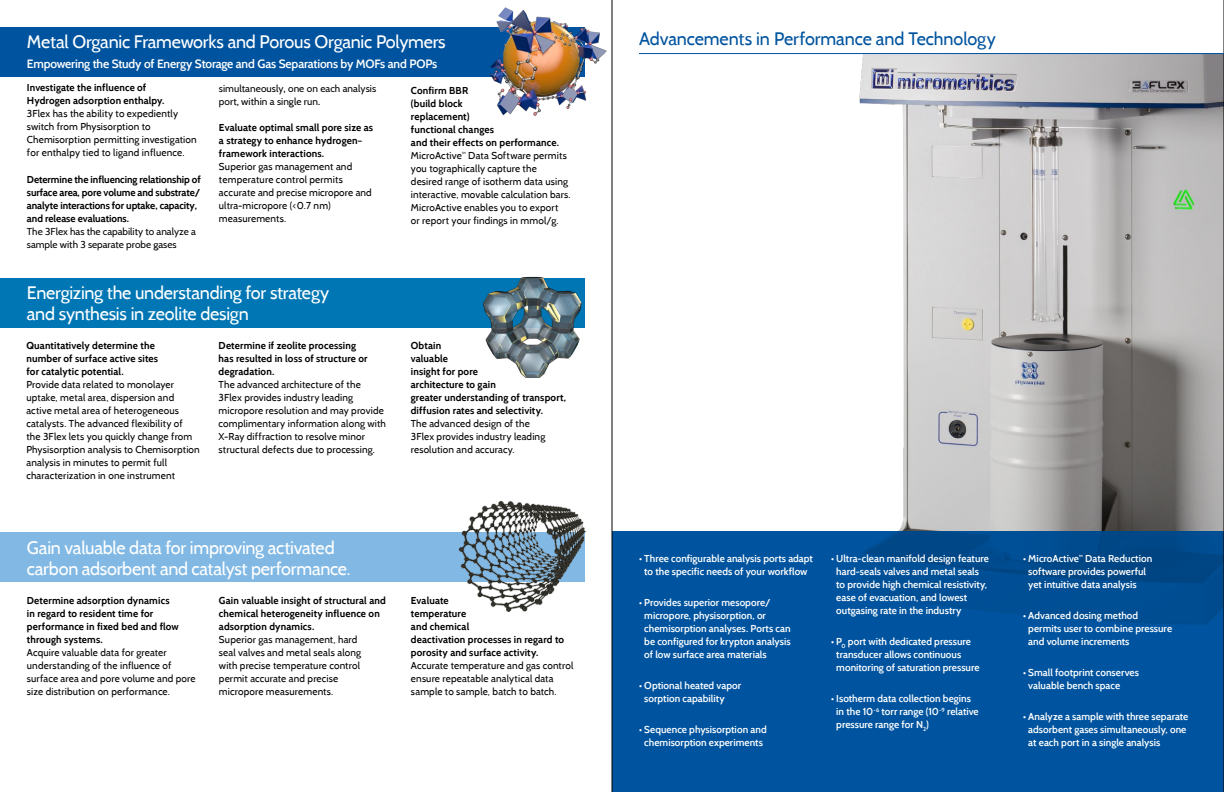
<style>
.page{position:relative;width:1224px;height:792px;background:#fff}
.page>*{position:absolute;margin:0;border:0;box-sizing:border-box;transform-origin:0 0}
.t1{font:18px/21px "Cabin";letter-spacing:-.015em;color:#fff}
.t2{font:18px "Cabin";letter-spacing:-.005em;color:#00549f}
.t3{font:600 12px "Cabin";letter-spacing:-.015em;color:#fff}
.t4{font:10px/13px "Cabin";letter-spacing:.015em;color:#000}
.t5{font:600 10px/13px "Cabin";letter-spacing:.005em;color:#fff}
.t6{font:700 10px/13px "Cabin";letter-spacing:.015em;color:#000}
.t7{font:700 10px/13px "Cabin";letter-spacing:-.01em;color:#000}
.s1{font-weight:700}
</style>
<div class="page">
<img style="left:859px;top:54px;width:364px;height:477px">
<div style="left:612px;top:531px;width:612px;height:261px;background:#00549f"></div>
<hr style="left:1223px;top:0;width:1px;height:792px;background:#000">
<div style="left:0;top:27px;width:585px;height:50px;background:#00549f"></div>
<div style="left:0;top:278px;width:585px;height:50px;background:#0077b4"></div>
<div style="left:0;top:532px;width:585px;height:50px;background:#81b9e4"></div>
<hr style="left:639px;top:53px;width:585px;height:1px;background:#00549f">
<img style="left:490px;top:7px;width:117px;height:109px">
<img style="left:611px;top:276px;width:1px;height:101px">
<img style="left:483px;top:276px;width:99px;height:101px">
<hr style="left:612px;top:0;width:1px;height:792px;background:#000">
<img style="left:458px;top:501px;width:128px;height:111px">
<h1 class="t1" style="left:27px;top:31px;width:420px">Metal Organic Frameworks and Porous Organic Polymers</h1>
<p class="t3" style="left:27px;top:57px;width:412px">Empowering the Study of Energy Storage and Gas Separations by MOFs and POPs</p>
<p class="t6" style="left:27px;top:81px;width:139px">Investigate the influence of<br>Hydrogen adsorption enthalpy.</p>
<p class="t4" style="left:27px;top:107px;width:171px">3Flex has the ability to expediently switch from Physisorption to Chemisorption permitting investigation for enthalpy tied to ligand influence.</p>
<p class="t7" style="left:27px;top:173px;width:175px">Determine the influencing relationship of surface area, pore volume and substrate/ analyte interactions for uptake, capacity, and release evaluations.</p>
<p class="t4" style="left:27px;top:224px;width:171px">The 3Flex has the capability to analyze a sample with 3 separate probe gases</p>
<p class="t4" style="left:219px;top:81px;width:159px">simultaneously, one on each analysis port, within a single run.</p>
<p class="t6" style="left:219px;top:121px;width:156px">Evaluate optimal small pore size as a strategy to enhance hydrogen– framework interactions.</p>
<p class="t4" style="left:219px;top:160px;width:154px">Superior gas management and temperature control permits accurate and precise micropore and ultra-micropore (&lt;0.7 nm) measurements.</p>
<h1 class="t1" style="left:27px;top:282px;width:304px">Energizing the understanding for strategy and synthesis in zeolite design</h1>
<p class="t6" style="left:26px;top:339px;width:133px">Quantitatively determine the number of surface active sites for catalytic potential.</p>
<p class="t4" style="left:26px;top:378px;width:175px">Provide data related to monolayer uptake, metal area, dispersion and active metal area of heterogeneous catalysts. The advanced flexibility of<br>the 3Flex lets you quickly change from Physisorption analysis to Chemisorption analysis in minutes to permit full characterization in one instrument</p>
<p class="t6" style="left:219px;top:339px;width:151px">Determine if zeolite processing has resulted in loss of structure or degradation.</p>
<p class="t4" style="left:219px;top:378px;width:169px">The advanced architecture of the 3Flex provides industry leading micropore resolution and may provide complimentary information along with X-Ray diffraction to resolve minor structural defects due to processing.</p>
<h1 class="t1" style="left:27px;top:537px;width:325px">Gain valuable data for improving activated carbon adsorbent and catalyst performance.</h1>
<p class="t6" style="left:27px;top:594px;width:153px">Determine adsorption dynamics in regard to resident time for performance in fixed bed and flow through systems.</p>
<p class="t4" style="left:27px;top:646px;width:170px">Acquire valuable data for greater understanding of the influence of surface area and pore volume and pore size distribution on performance.</p>
<p class="t6" style="left:219px;top:594px;width:168px">Gain valuable insight of structural and chemical heterogeneity influence on adsorption dynamics.</p>
<p class="t4" style="left:219px;top:633px;width:144px">Superior gas management, hard seal valves and metal seals along with precise temperature control permit accurate and precise micropore measurements.</p>
<p class="t4" style="left:411px;top:84px;width:161px"><span class="s1">Confirm BBR<br>(build block<br>replacement)<br>functional changes<br>and their effects on performance.<br></span>MicroActive<sup>™</sup> Data Software permits you tographically capture the desired range of isotherm data using interactive, movable calculation bars.<br>MicroActive enables you to export<br>or report your findings in mmol/g.</p>
<p class="t6" style="left:411px;top:339px;width:157px">Obtain<br>valuable<br>insight for pore<br>architecture to gain<br>greater understanding of transport, diffusion rates and selectivity.</p>
<p class="t4" style="left:411px;top:417px;width:136px">The advanced design of the<br>3Flex provides industry leading resolution and accuracy.</p>
<p class="t6" style="left:411px;top:594px;width:155px">Evaluate<br>temperature<br>and chemical<br>deactivation processes in regard to porosity and surface activity.</p>
<p class="t4" style="left:411px;top:659px;width:164px">Accurate temperature and gas control ensure repeatable analytical data sample to sample, batch to batch.</p>
<h1 class="t2" style="left:639px;top:28px;width:358px">Advancements in Performance and Technology</h1>
<p class="t5" style="left:639px;top:552px;width:176px;text-align:center">• Three configurable analysis ports adapt to the specific needs of your workflow</p>
<p class="t5" style="left:644px;top:596px;width:148px;text-indent:-5px">• Provides superior mesopore/ micropore, physisorption, or chemisorption analyses. Ports can be configured for krypton analysis of low surface area materials</p>
<p class="t5" style="left:644px;top:679px;width:98px;text-indent:-5px">• Optional heated vapor sorption capability</p>
<p class="t5" style="left:639px;top:723px;width:129px;text-align:center">• Sequence physisorption and chemisorption experiments</p>
<p class="t5" style="left:836px;top:552px;width:154px;text-indent:-5px">• Ultra-clean manifold design feature hard-seals valves and metal seals to provide high chemical resistivity, ease of evacuation, and lowest outgasing rate in the industry</p>
<p class="t5" style="left:836px;top:635px;width:145px;text-indent:-5px">• P<sub>0</sub> port with dedicated pressure transducer allows continuous monitoring of saturation pressure</p>
<p class="t5" style="left:836px;top:692px;width:144px;text-indent:-5px">• Isotherm data collection begins in the 10<sup>-6</sup> torr range (10<sup>-9</sup> relative pressure range for N<sub>2</sub>)</p>
<p class="t5" style="left:1028px;top:552px;width:125px;text-indent:-5px">• MicroActive<sup>™</sup> Data Reduction software provides powerful yet intuitive data analysis</p>
<p class="t5" style="left:1028px;top:609px;width:145px;text-indent:-5px">• Advanced dosing method permits user to combine pressure and volume increments</p>
<p class="t5" style="left:1028px;top:666px;width:112px;text-indent:-5px">• Small footprint conserves valuable bench space</p>
<p class="t5" style="left:1028px;top:710px;width:162px;text-indent:-5px">• Analyze a sample with three separate adsorbent gases simultaneously, one at each port in a single analysis</p>
</div>
